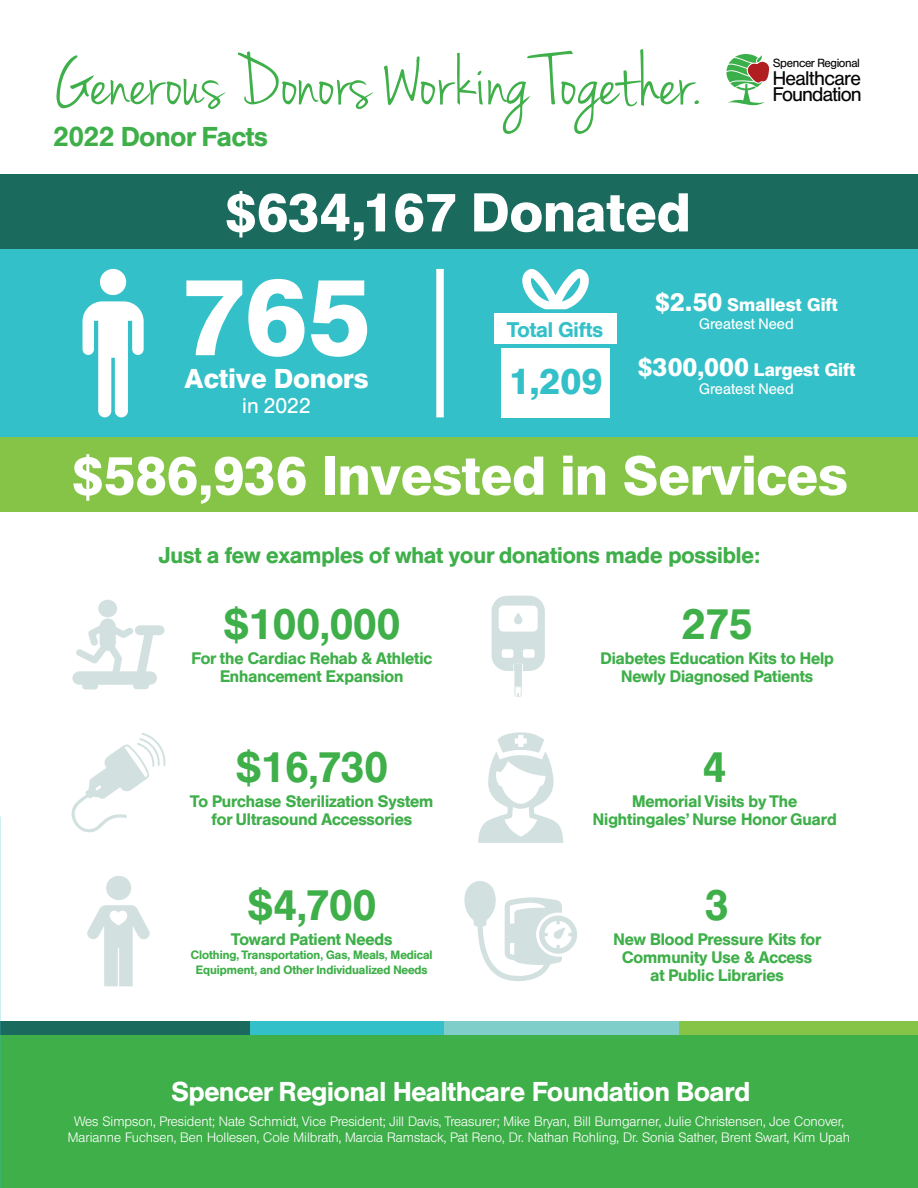
<style>
.page{position:relative;width:918px;height:1188px;background:#fff}
.page>*{position:absolute;margin:0;border:0;box-sizing:border-box;transform-origin:0 0}
.t1{font:700 108px "Berthold Standard BQ";color:#fff}
.t2{font:76.5px "Jenna Sue";color:#3eaf49}
.t3{font:700 54px "Berthold Standard BQ";color:#fff}
.t4{font:500 42px "Berthold Standard BQ";color:#3eaf49}
.t5{font:700 36px "Berthold Standard BQ";color:#33c0c8}
.t6{font:500 27px "Berthold Standard BQ";color:#fff}
.t7{font:500 27px "Berthold Standard BQ";color:#3eaf49}
.t8{font:700 27px "Berthold Standard BQ";color:#fff}
.t9{font:500 22.5px "Berthold Standard BQ";color:#3eaf49}
.t10{font:500 21px "Berthold Standard BQ";color:#33c0c8}
.t11{font:21px "Berthold Standard BQ";color:#fff}
.t12{font:19.5px/15.9px "Berthold Standard BQ";letter-spacing:-.04em;color:#050504}
.t13{font:700 18px "Berthold Standard BQ";color:#fff}
.t14{font:500 16.5px/18px "Berthold Standard BQ";color:#3eaf49;text-align:center}
.t15{font:15px "Berthold Standard BQ";color:#fff}
.t16{font:300 13.5px/16.2px "Berthold Standard BQ";color:#fff;text-align:center}
.t17{font:500 12px/14.4px "Berthold Standard BQ";color:#3eaf49;text-align:center}
.t18{font:11.7px "Berthold Standard BQ";letter-spacing:-.035em;color:#050504}
.s1{font-size:25.5px}
</style>
<div class="page">
<div style="left:0;top:1035px;width:918px;height:153px;background:#3eaf49"></div>
<div style="left:0;top:437px;width:918px;height:75px;background:#85c447"></div>
<div style="left:0;top:248px;width:918px;height:189px;background:#33c0c8"></div>
<div style="left:0;top:174px;width:918px;height:74px;background:#1a6a5e"></div>
<svg style="left:726px;top:54px;width:43px;height:51px"></svg>
<div style="left:100px;top:269px;width:26px;height:26px;background:#fff;border-radius:50%"></div>
<svg style="left:83px;top:301px;width:61px;height:116px"></svg>
<div style="left:501px;top:348px;width:109px;height:69px;background:#fff"></div>
<svg style="left:522px;top:268px;width:67px;height:41px"></svg>
<div style="left:494px;top:314px;width:123px;height:30px;background:#fff"></div>
<div style="left:0;top:1021px;width:251px;height:14px;background:#1a6a5e"></div>
<div style="left:251px;top:1021px;width:194px;height:14px;background:#33c0c8"></div>
<div style="left:445px;top:1021px;width:235px;height:14px;background:#80ceca"></div>
<div style="left:680px;top:1021px;width:238px;height:14px;background:#85c447"></div>
<svg style="left:72px;top:618px;width:92px;height:72px"></svg>
<div style="left:98px;top:600px;width:19px;height:17px;background:#d2e1df;border-radius:50%"></div>
<svg style="left:492px;top:596px;width:53px;height:101px"></svg>
<svg style="left:71px;top:733px;width:95px;height:100px"></svg>
<svg style="left:478px;top:732px;width:85px;height:111px"></svg>
<svg style="left:87px;top:905px;width:63px;height:81px"></svg>
<div style="left:106px;top:876px;width:25px;height:24px;background:#d2e1df;border-radius:50%"></div>
<svg style="left:464px;top:881px;width:113px;height:101px"></svg>
<div style="left:436px;top:269px;width:8px;height:148px;background:#fff"></div>
<p class="t2" style="left:54px;top:38px;width:648px">Generous Donors Working Together.</p>
<p class="t7" style="left:54px;top:121px;width:216px">2022 Donor Facts</p>
<p class="t3" style="left:224px;top:179px;width:468px">$634,167 Donated</p>
<p class="t18" style="left:773px;top:57px;width:89px">Spencer Regional</p>
<p class="t12" style="left:773px;top:71px;width:90px">Healthcare<br>Foundation</p>
<p class="t1" style="left:182px;top:250px;width:190px">765</p>
<p class="t8" style="left:185px;top:361px;width:185px">Active Donors</p>
<p class="t11" style="left:242px;top:394px;width:70px">in 2022</p>
<p class="t10" style="left:507px;top:317px;width:97px">Total Gifts</p>
<p class="t5" style="left:509px;top:359px;width:95px">1,209</p>
<p class="t13" style="left:655px;top:294px;width:185px"><span class="s1">$2.50</span> Smallest Gift</p>
<p class="t15" style="left:699px;top:316px;width:96px">Greatest Need</p>
<p class="t13" style="left:637px;top:358px;width:219px"><span class="s1">$300,000</span> Largest Gift</p>
<p class="t15" style="left:699px;top:380px;width:96px">Greatest Need</p>
<p class="t3" style="left:71px;top:442px;width:778px">$586,936 Invested in Services</p>
<p class="t9" style="left:159px;top:542px;width:603px">Just a few examples of what your donations made possible:</p>
<p class="t4" style="left:223px;top:600px;width:179px">$100,000</p>
<p class="t14" style="left:191px;top:649px;width:242px">For the Cardiac Rehab &amp; Athletic<br>Enhancement Expansion</p>
<p class="t4" style="left:235px;top:743px;width:154px">$16,730</p>
<p class="t14" style="left:190px;top:792px;width:245px">To Purchase Sterilization System for Ultrasound Accessories</p>
<p class="t4" style="left:247px;top:881px;width:131px">$4,700</p>
<p class="t14" style="left:231px;top:930px;width:163px">Toward Patient Needs</p>
<p class="t17" style="left:191px;top:948px;width:243px">Clothing, Transportation, Gas, Meals, Medical<br>Equipment, and Other Individualized Needs</p>
<p class="t4" style="left:682px;top:600px;width:72px">275</p>
<p class="t14" style="left:600px;top:649px;width:235px">Diabetes Education Kits to Help<br>Newly Diagnosed Patients</p>
<p class="t4" style="left:703px;top:743px;width:25px">4</p>
<p class="t14" style="left:593px;top:792px;width:245px">Memorial Visits by The<br>Nightingales’ Nurse Honor Guard</p>
<p class="t4" style="left:705px;top:881px;width:25px">3</p>
<p class="t14" style="left:614px;top:930px;width:209px">New Blood Pressure Kits for<br>Community Use &amp; Access at Public Libraries</p>
<p class="t6" style="left:171px;top:1075px;width:580px">Spencer Regional Healthcare Foundation Board</p>
<p class="t16" style="left:68px;top:1113px;width:784px">Wes Simpson, President; Nate Schmidt, Vice President; Jill Davis, Treasurer; Mike Bryan, Bill Bumgarner, Julie Christensen, Joe Conover,<br>Marianne Fuchsen, Ben Hollesen, Cole Milbrath, Marcia Ramstack, Pat Reno, Dr. Nathan Rohling, Dr. Sonia Sather, Brent Swart, Kim Upah</p>
</div>
